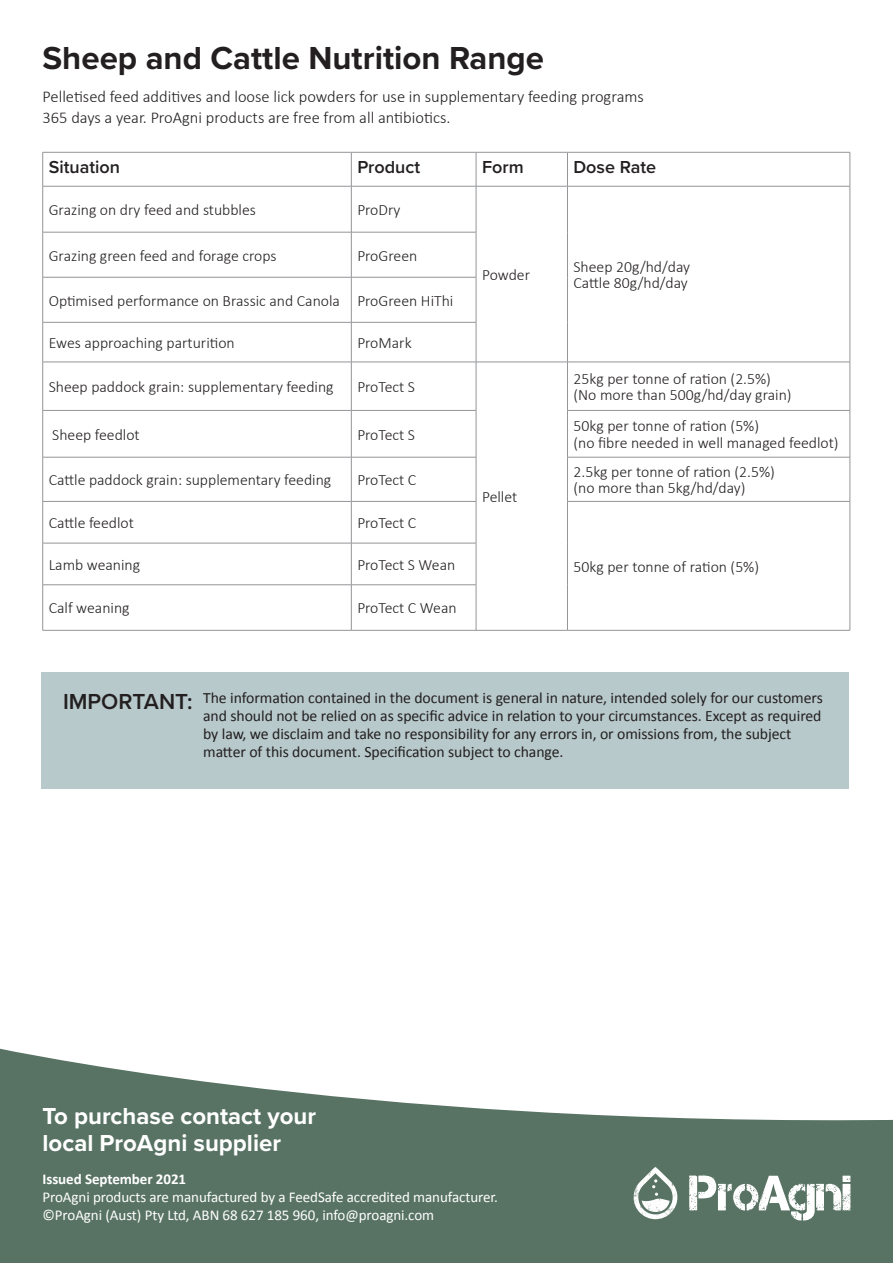
<style>
.page{position:relative;width:893px;height:1263px;background:#fff}
.page>*{position:absolute;margin:0;border:0;box-sizing:border-box;transform-origin:0 0}
.t1{font:700 33px "Proxima Nova";color:#231f20}
.t2{font:700 24px/27px "Proxima Nova";color:#fff}
.t3{font:600 22.5px "Proxima Nova";color:#231f20}
.t4{font:600 18px "Proxima Nova";color:#231f20}
.t5{font:300 16.5px/21px "Calibri";color:#231f20}
.t6{font:300 15.75px/16.5px "Calibri";color:#231f20}
.t7{font:15.75px/18px "Calibri";letter-spacing:-.005em;color:#231f20}
.t8{font:15px/18px "Calibri";letter-spacing:-.005em;color:#fff}
.t9{font:700 15px "Calibri";letter-spacing:-.005em;color:#fff}
</style>
<div class="page">
<div style="left:41px;top:673px;width:808px;height:116px;background:#b8c9cc"></div>
<hr style="left:43px;top:152px;width:308px;height:1px;background:#939598">
<hr style="left:42px;top:152px;width:1px;height:34px;background:#939598">
<hr style="left:351px;top:152px;width:125px;height:1px;background:#939598">
<hr style="left:351px;top:152px;width:1px;height:34px;background:#939598">
<hr style="left:476px;top:152px;width:91px;height:1px;background:#939598">
<hr style="left:476px;top:152px;width:1px;height:34px;background:#939598">
<hr style="left:567px;top:152px;width:283px;height:1px;background:#939598">
<hr style="left:567px;top:152px;width:1px;height:34px;background:#939598">
<hr style="left:850px;top:152px;width:1px;height:34px;background:#939598">
<hr style="left:43px;top:186px;width:308px;height:1px;background:#939598">
<hr style="left:42px;top:186px;width:1px;height:46px;background:#939598">
<hr style="left:351px;top:186px;width:125px;height:1px;background:#939598">
<hr style="left:351px;top:186px;width:1px;height:46px;background:#939598">
<hr style="left:476px;top:186px;width:91px;height:1px;background:#939598">
<hr style="left:476px;top:186px;width:1px;height:46px;background:#939598">
<hr style="left:567px;top:186px;width:283px;height:1px;background:#939598">
<hr style="left:567px;top:186px;width:1px;height:46px;background:#939598">
<hr style="left:850px;top:186px;width:1px;height:46px;background:#939598">
<hr style="left:567px;top:232px;width:1px;height:45px;background:#939598">
<hr style="left:850px;top:232px;width:1px;height:45px;background:#939598">
<hr style="left:567px;top:277px;width:1px;height:45px;background:#939598">
<hr style="left:850px;top:277px;width:1px;height:45px;background:#939598">
<hr style="left:567px;top:322px;width:1px;height:40px;background:#939598">
<hr style="left:850px;top:322px;width:1px;height:40px;background:#939598">
<hr style="left:43px;top:232px;width:308px;height:1px;background:#939598">
<hr style="left:42px;top:232px;width:1px;height:45px;background:#939598">
<hr style="left:351px;top:232px;width:125px;height:1px;background:#939598">
<hr style="left:351px;top:232px;width:1px;height:45px;background:#939598">
<hr style="left:476px;top:232px;width:1px;height:45px;background:#939598">
<hr style="left:43px;top:277px;width:308px;height:1px;background:#939598">
<hr style="left:42px;top:277px;width:1px;height:45px;background:#939598">
<hr style="left:351px;top:277px;width:125px;height:1px;background:#939598">
<hr style="left:351px;top:277px;width:1px;height:45px;background:#939598">
<hr style="left:476px;top:277px;width:1px;height:45px;background:#939598">
<hr style="left:43px;top:322px;width:308px;height:1px;background:#939598">
<hr style="left:42px;top:322px;width:1px;height:40px;background:#939598">
<hr style="left:351px;top:322px;width:125px;height:1px;background:#939598">
<hr style="left:351px;top:322px;width:1px;height:40px;background:#939598">
<hr style="left:476px;top:322px;width:1px;height:40px;background:#939598">
<hr style="left:43px;top:362px;width:308px;height:1px;background:#939598">
<hr style="left:42px;top:362px;width:1px;height:48px;background:#939598">
<hr style="left:351px;top:362px;width:125px;height:1px;background:#939598">
<hr style="left:351px;top:362px;width:1px;height:48px;background:#939598">
<hr style="left:476px;top:362px;width:91px;height:1px;background:#939598">
<hr style="left:476px;top:362px;width:1px;height:48px;background:#939598">
<hr style="left:476px;top:630px;width:91px;height:1px;background:#939598">
<hr style="left:567px;top:362px;width:283px;height:1px;background:#939598">
<hr style="left:567px;top:362px;width:1px;height:48px;background:#939598">
<hr style="left:850px;top:362px;width:1px;height:48px;background:#939598">
<hr style="left:43px;top:410px;width:308px;height:1px;background:#939598">
<hr style="left:42px;top:411px;width:1px;height:46px;background:#939598">
<hr style="left:351px;top:410px;width:125px;height:1px;background:#939598">
<hr style="left:351px;top:411px;width:1px;height:46px;background:#939598">
<hr style="left:476px;top:411px;width:1px;height:46px;background:#939598">
<hr style="left:567px;top:410px;width:283px;height:1px;background:#939598">
<hr style="left:567px;top:411px;width:1px;height:46px;background:#939598">
<hr style="left:850px;top:411px;width:1px;height:46px;background:#939598">
<hr style="left:43px;top:457px;width:308px;height:1px;background:#939598">
<hr style="left:42px;top:457px;width:1px;height:44px;background:#939598">
<hr style="left:351px;top:457px;width:125px;height:1px;background:#939598">
<hr style="left:351px;top:457px;width:1px;height:44px;background:#939598">
<hr style="left:476px;top:457px;width:1px;height:44px;background:#939598">
<hr style="left:567px;top:457px;width:283px;height:1px;background:#939598">
<hr style="left:567px;top:457px;width:1px;height:44px;background:#939598">
<hr style="left:850px;top:457px;width:1px;height:44px;background:#939598">
<hr style="left:43px;top:501px;width:308px;height:1px;background:#939598">
<hr style="left:42px;top:502px;width:1px;height:41px;background:#939598">
<hr style="left:351px;top:501px;width:125px;height:1px;background:#939598">
<hr style="left:351px;top:502px;width:1px;height:41px;background:#939598">
<hr style="left:476px;top:502px;width:1px;height:41px;background:#939598">
<hr style="left:567px;top:501px;width:283px;height:1px;background:#939598">
<hr style="left:567px;top:502px;width:1px;height:41px;background:#939598">
<hr style="left:850px;top:502px;width:1px;height:41px;background:#939598">
<hr style="left:567px;top:543px;width:1px;height:42px;background:#939598">
<hr style="left:850px;top:543px;width:1px;height:42px;background:#939598">
<hr style="left:567px;top:585px;width:1px;height:45px;background:#939598">
<hr style="left:850px;top:585px;width:1px;height:45px;background:#939598">
<hr style="left:567px;top:630px;width:283px;height:1px;background:#939598">
<hr style="left:43px;top:543px;width:308px;height:1px;background:#939598">
<hr style="left:42px;top:543px;width:1px;height:42px;background:#939598">
<hr style="left:351px;top:543px;width:125px;height:1px;background:#939598">
<hr style="left:351px;top:543px;width:1px;height:42px;background:#939598">
<hr style="left:476px;top:543px;width:1px;height:42px;background:#939598">
<hr style="left:43px;top:584px;width:308px;height:1px;background:#939598">
<hr style="left:42px;top:585px;width:1px;height:45px;background:#939598">
<hr style="left:351px;top:584px;width:125px;height:1px;background:#939598">
<hr style="left:351px;top:585px;width:1px;height:45px;background:#939598">
<hr style="left:476px;top:585px;width:1px;height:45px;background:#939598">
<hr style="left:43px;top:630px;width:308px;height:1px;background:#939598">
<hr style="left:351px;top:630px;width:125px;height:1px;background:#939598">
<svg style="left:0;top:1048px;width:893px;height:215px;fill:#587363"></svg>
<svg style="left:689px;top:1175px;width:161px;height:45px"></svg>
<svg style="left:634px;top:1166px;width:43px;height:53px"></svg>
<h1 class="t1" style="left:43px;top:33px;width:503px">Sheep and Cattle Nutrition Range</h1>
<p class="t5" style="left:43px;top:85px;width:603px">Pelletised feed additives and loose lick powders for use in supplementary feeding programs<br>365 days a year. ProAgni products are free from all antibiotics.</p>
<p class="t4" style="left:49px;top:153px;width:73px">Situation</p>
<p class="t4" style="left:357px;top:153px;width:64px">Product</p>
<p class="t4" style="left:482px;top:153px;width:43px">Form</p>
<p class="t4" style="left:573px;top:153px;width:84px">Dose Rate</p>
<p class="t6" style="left:49px;top:201px;width:209px">Grazing on dry feed and stubbles</p>
<p class="t6" style="left:357px;top:201px;width:45px">ProDry</p>
<p class="t6" style="left:49px;top:247px;width:229px">Grazing green feed and forage crops</p>
<p class="t6" style="left:357px;top:247px;width:62px">ProGreen</p>
<p class="t6" style="left:49px;top:292px;width:406px">Optimised performance on Brassic and Canola ProGreen HiThi</p>
<p class="t6" style="left:49px;top:334px;width:188px">Ewes approaching parturition</p>
<p class="t6" style="left:357px;top:334px;width:56px">ProMark</p>
<p class="t6" style="left:49px;top:378px;width:286px">Sheep paddock grain: supplementary feeding</p>
<p class="t6" style="left:357px;top:378px;width:59px">ProTect S</p>
<p class="t6" style="left:482px;top:266px;width:50px">Powder</p>
<p class="t6" style="left:573px;top:258px;width:118px">Sheep 20g/hd/day<br>Cattle 80g/hd/day</p>
<p class="t6" style="left:573px;top:370px;width:220px">25kg per tonne of ration (2.5%) (No more than 500g/hd/day grain)</p>
<p class="t6" style="left:52px;top:426px;width:89px">Sheep feedlot</p>
<p class="t6" style="left:357px;top:426px;width:59px">ProTect S</p>
<p class="t6" style="left:573px;top:418px;width:267px">50kg per tonne of ration (5%)<br>(no fibre needed in well managed feedlot)</p>
<p class="t6" style="left:49px;top:472px;width:284px">Cattle paddock grain: supplementary feeding</p>
<p class="t6" style="left:357px;top:472px;width:61px">ProTect C</p>
<p class="t6" style="left:573px;top:463px;width:203px">2.5kg per tonne of ration (2.5%) (no more than 5kg/hd/day)</p>
<p class="t6" style="left:49px;top:514px;width:87px">Cattle feedlot</p>
<p class="t6" style="left:357px;top:514px;width:61px">ProTect C</p>
<p class="t6" style="left:49px;top:556px;width:93px">Lamb weaning</p>
<p class="t6" style="left:357px;top:556px;width:99px">ProTect S Wean</p>
<p class="t6" style="left:573px;top:558px;width:187px">50kg per tonne of ration (5%)</p>
<p class="t6" style="left:49px;top:600px;width:82px">Calf weaning</p>
<p class="t6" style="left:357px;top:600px;width:101px">ProTect C Wean</p>
<p class="t6" style="left:482px;top:488px;width:37px">Pellet</p>
<h3 class="t3" style="left:63px;top:684px;width:131px">IMPORTANT:</h3>
<p class="t7" style="left:203px;top:688px;width:621px">The information contained in the document is general in nature, intended solely for our customers and should not be relied on as specific advice in relation to your circumstances. Except as required by law, we disclaim and take no responsibility for any errors in, or omissions from, the subject matter of this document. Specification subject to change.</p>
<h2 class="t2" style="left:43px;top:1102px;width:275px">To purchase contact your local ProAgni supplier</h2>
<p class="t9" style="left:43px;top:1169px;width:145px">Issued September 2021</p>
<p class="t8" style="left:43px;top:1188px;width:457px">ProAgni products are manufactured by a FeedSafe accredited manufacturer. ©ProAgni (Aust) Pty Ltd, ABN 68 627 185 960, info@proagni.com</p>
</div>
